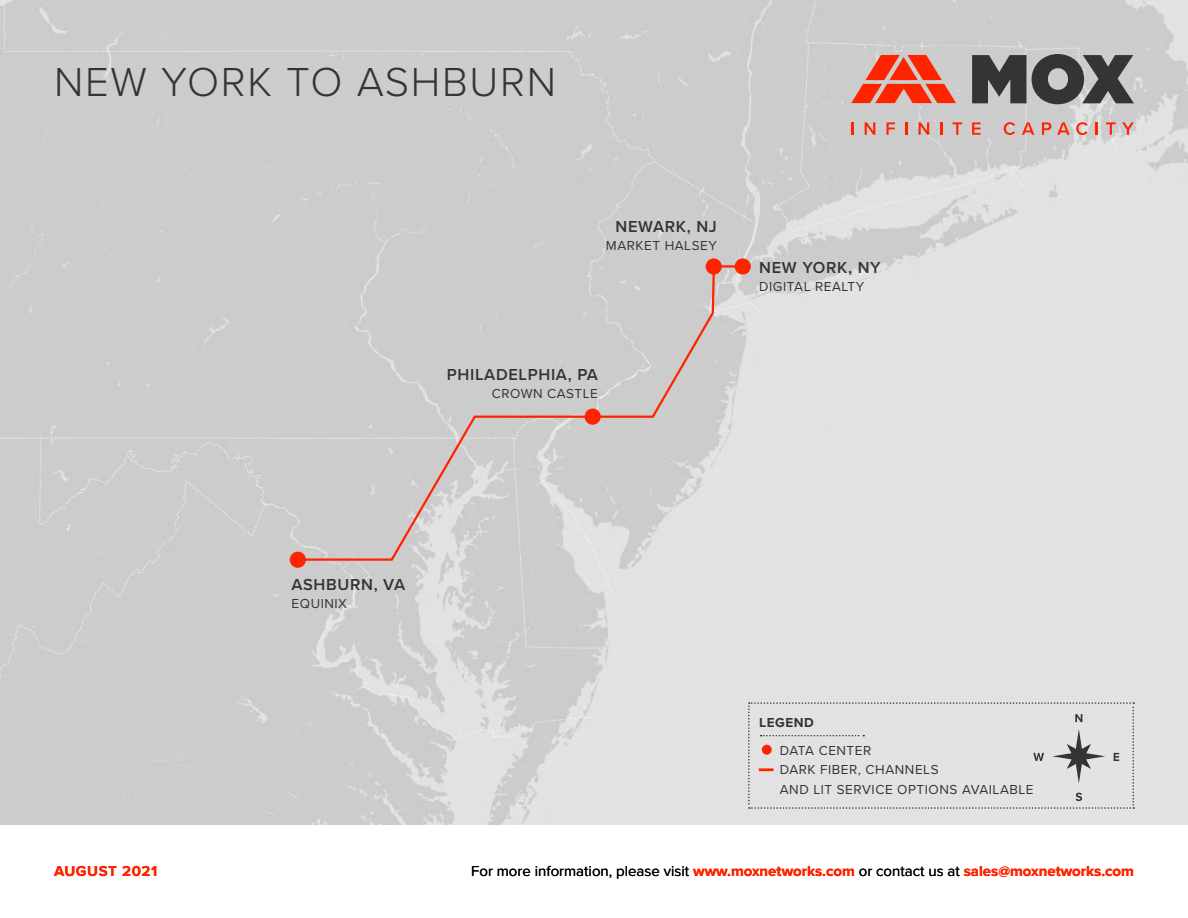
<style>
.page{position:relative;width:1188px;height:918px;background:#fff}
.page>*{position:absolute;margin:0;border:0;box-sizing:border-box;transform-origin:0 0}
.t1{font:300 42px "Proxima Nova";letter-spacing:.04em;color:#343433}
.t2{font:600 16.5px "Proxima Nova";letter-spacing:.04em;color:#333433}
.t3{font:15px "Proxima Nova";color:#000}
.t4{font:700 15px "Proxima Nova";letter-spacing:.04em;color:#ff2400}
.t5{font:13.5px/19.5px "Proxima Nova";letter-spacing:.04em;color:#333433}
.t6{font:700 13.5px "Proxima Nova";letter-spacing:.04em;color:#333433}
.s1{font-weight:700;color:#ff2400}
</style>
<div class="page">
<img style="left:0;top:0;width:1188px;height:825px">
<div style="left:970px;top:723px;width:218px;height:114px;background:#e2e3e2"></div>
<div style="left:735px;top:258px;width:16px;height:17px;background:#ff2400;border-radius:50%"></div>
<svg style="left:706px;top:258px;width:16px;height:17px"></svg>
<div style="left:290px;top:552px;width:16px;height:16px;background:#ff2400;border-radius:50%"></div>
<div style="left:0;top:826px;width:1188px;height:92px;background:#fff"></div>
<hr style="left:713px;top:265px;width:30px;height:3px;background:#ff2400">
<svg style="left:295px;top:264px;width:421px;height:298px;background:#cfcccc"></svg>
<div style="left:748px;top:702px;width:386px;height:107px;background:#e2e2e2"></div>
<div style="left:585px;top:409px;width:16px;height:16px;background:#ff2400;border-radius:50%"></div>
<svg style="left:851px;top:55px;width:105px;height:48px;background:#e7715d"></svg>
<svg style="left:972px;top:54px;width:162px;height:50px;background:#676766"></svg>
<svg style="left:851px;top:122px;width:3px;height:13px"></svg>
<svg style="left:865px;top:122px;width:10px;height:13px"></svg>
<svg style="left:886px;top:122px;width:9px;height:13px"></svg>
<svg style="left:905px;top:122px;width:2px;height:13px"></svg>
<svg style="left:919px;top:122px;width:10px;height:13px"></svg>
<svg style="left:940px;top:122px;width:3px;height:13px"></svg>
<svg style="left:952px;top:122px;width:10px;height:13px"></svg>
<svg style="left:972px;top:122px;width:9px;height:13px"></svg>
<svg style="left:1004px;top:122px;width:11px;height:13px"></svg>
<svg style="left:1022px;top:122px;width:12px;height:13px"></svg>
<svg style="left:1042px;top:122px;width:9px;height:13px"></svg>
<svg style="left:1057px;top:122px;width:13px;height:13px"></svg>
<svg style="left:1076px;top:122px;width:12px;height:13px"></svg>
<svg style="left:1096px;top:122px;width:2px;height:13px"></svg>
<svg style="left:1106px;top:122px;width:10px;height:13px"></svg>
<svg style="left:1122px;top:122px;width:12px;height:13px"></svg>
<h1 class="t1" style="left:54px;top:51px;width:504px">NEW YORK TO ASHBURN</h1>
<p class="t2" style="left:616px;top:214px;width:103px">NEWARK, NJ</p>
<p class="t5" style="left:606px;top:235px;width:112px">MARKET HALSEY</p>
<p class="t2" style="left:447px;top:362px;width:153px">PHILADELPHIA, PA</p>
<p class="t5" style="left:492px;top:383px;width:108px">CROWN CASTLE</p>
<p class="t2" style="left:759px;top:256px;width:123px">NEW YORK, NY</p>
<p class="t5" style="left:759px;top:277px;width:107px">DIGITAL REALTY</p>
<p class="t2" style="left:292px;top:572px;width:115px">ASHBURN, VA</p>
<p class="t5" style="left:292px;top:593px;width:57px">EQUINIX</p>
<p class="t6" style="left:759px;top:713px;width:56px">LEGEND</p>
<p class="t5" style="left:780px;top:740px;width:255px">DATA CENTER<br>DARK FIBER, CHANNELS<br>AND LIT SERVICE OPTIONS AVAILABLE</p>
<p class="t4" style="left:54px;top:859px;width:105px">AUGUST 2021</p>
<p class="t3" style="left:471px;top:859px;width:664px">For more information, please visit <span class="s1">www.moxnetworks.com</span> or contact us at <span class="s1">sales@moxnetworks.com</span></p>
</div>
